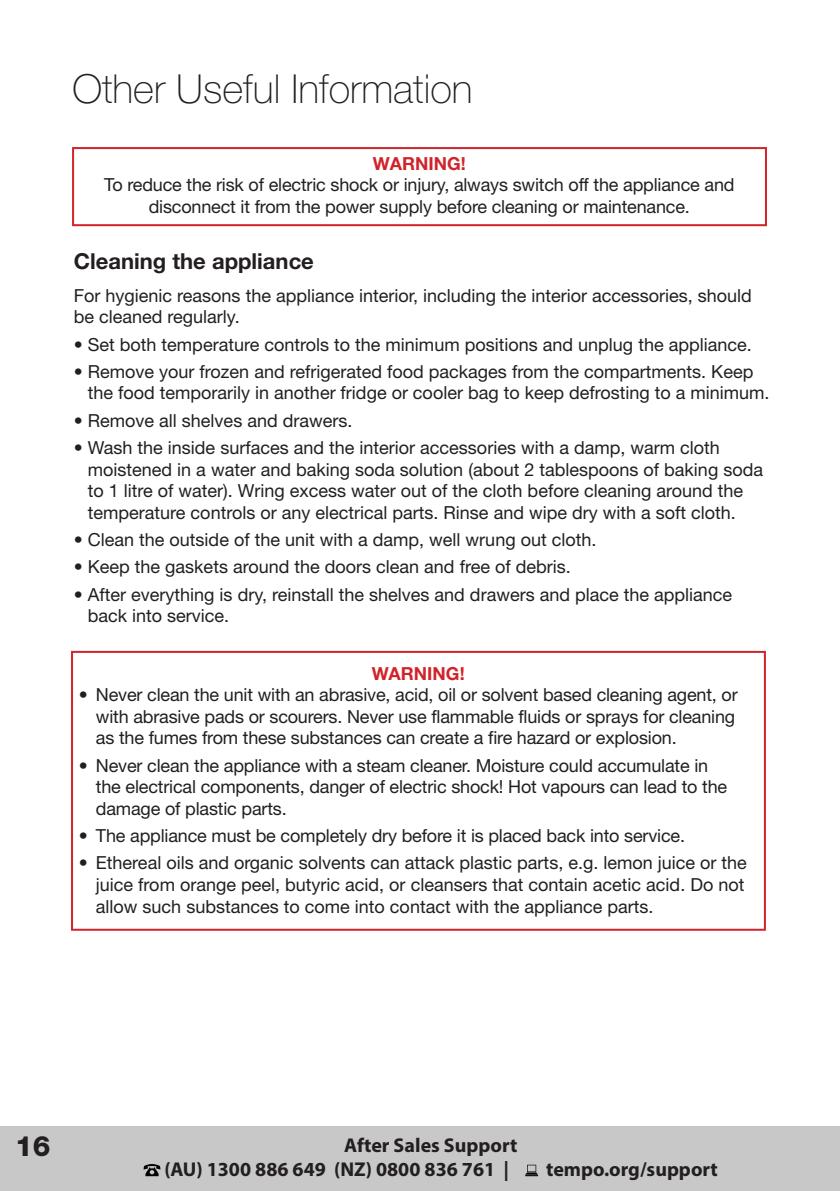
<style>
.page{position:relative;width:840px;height:1191px;background:#fff}
.page>*{position:absolute;margin:0;border:0;box-sizing:border-box;transform-origin:0 0}
.t1{font:100 40px "Helvetica Neue";color:#231f20}
.t2{font:800 28px "Helvetica Neue";color:#231f20}
.t3{font:700 22px "Helvetica Neue";color:#231f20}
.t4{font:700 20px/24px "Myriad Pro";color:#231f20}
.t5{font:18px/21.6px "Helvetica Neue";color:#231f20}
.t6{font:700 18px "Helvetica Neue";color:#d1232a}
</style>
<div class="page">
<div style="left:0;top:1126px;width:839px;height:65px;background:#c8c8c9"></div>
<svg style="left:143px;top:1164px;width:17px;height:12px"></svg>
<svg style="left:525px;top:1164px;width:13px;height:12px"></svg>
<div style="left:72px;top:147px;width:694px;height:79px;border:2px solid #d1232a"></div>
<div style="left:71px;top:651px;width:694px;height:279px;border:2px solid #d1232a"></div>
<h1 class="t1" style="left:72px;top:66px;width:401px">Other Useful Information</h1>
<p class="t6" style="left:373px;top:152px;width:94px">WARNING!</p>
<p class="t5" style="left:104px;top:174px;width:631px;text-align:center">To reduce the risk of electric shock or injury, always switch off the appliance and disconnect it from the power supply before cleaning or maintenance.</p>
<p class="t3" style="left:74px;top:247px;width:241px">Cleaning the appliance</p>
<p class="t5" style="left:74px;top:284px;width:679px">For hygienic reasons the appliance interior, including the interior accessories, should be cleaned regularly.</p>
<p class="t5" style="left:74px;top:333px;width:679px">• Set both temperature controls to the minimum positions and unplug the appliance.</p>
<p class="t5" style="left:88px;top:360px;width:682px;text-indent:-14px">• Remove your frozen and refrigerated food packages from the compartments. Keep the food temporarily in another fridge or cooler bag to keep defrosting to a minimum.</p>
<p class="t5" style="left:74px;top:409px;width:280px">• Remove all shelves and drawers.</p>
<p class="t5" style="left:88px;top:436px;width:676px;text-indent:-14px">• Wash the inside surfaces and the interior accessories with a damp, warm cloth moistened in a water and baking soda solution (about 2 tablespoons of baking soda to 1 litre of water). Wring excess water out of the cloth before cleaning around the temperature controls or any electrical parts. Rinse and wipe dry with a soft cloth.</p>
<p class="t5" style="left:74px;top:528px;width:524px">• Clean the outside of the unit with a damp, well wrung out cloth.</p>
<p class="t5" style="left:74px;top:556px;width:498px">• Keep the gaskets around the doors clean and free of debris.</p>
<p class="t5" style="left:88px;top:583px;width:645px;text-indent:-14px">• After everything is dry, reinstall the shelves and drawers and place the appliance back into service.</p>
<p class="t6" style="left:372px;top:662px;width:94px">WARNING!</p>
<p class="t5" style="left:96px;top:683px;width:643px;text-indent:-17px">• Never clean the unit with an abrasive, acid, oil or solvent based cleaning agent, or with abrasive pads or scourers. Never use flammable fluids or sprays for cleaning as the fumes from these substances can create a fire hazard or explosion.</p>
<p class="t5" style="left:96px;top:754px;width:632px;text-indent:-17px">• Never clean the appliance with a steam cleaner. Moisture could accumulate in the electrical components, danger of electric shock! Hot vapours can lead to the damage of plastic parts.</p>
<p class="t5" style="left:79px;top:824px;width:607px">• The appliance must be completely dry before it is placed back into service.</p>
<p class="t5" style="left:96px;top:852px;width:652px;text-indent:-17px">• Ethereal oils and organic solvents can attack plastic parts, e.g. lemon juice or the juice from orange peel, butyric acid, or cleansers that contain acetic acid. Do not allow such substances to come into contact with the appliance parts.</p>
<h2 class="t2" style="left:15px;top:1129px;width:37px">16</h2>
<p class="t4" style="left:164px;top:1132px;width:354px;text-indent:180px">After Sales Support (AU) 1300 886 649 (NZ) 0800 836 761 |</p>
<p class="t4" style="left:546px;top:1156px;width:173px">tempo.org/support</p>
</div>
